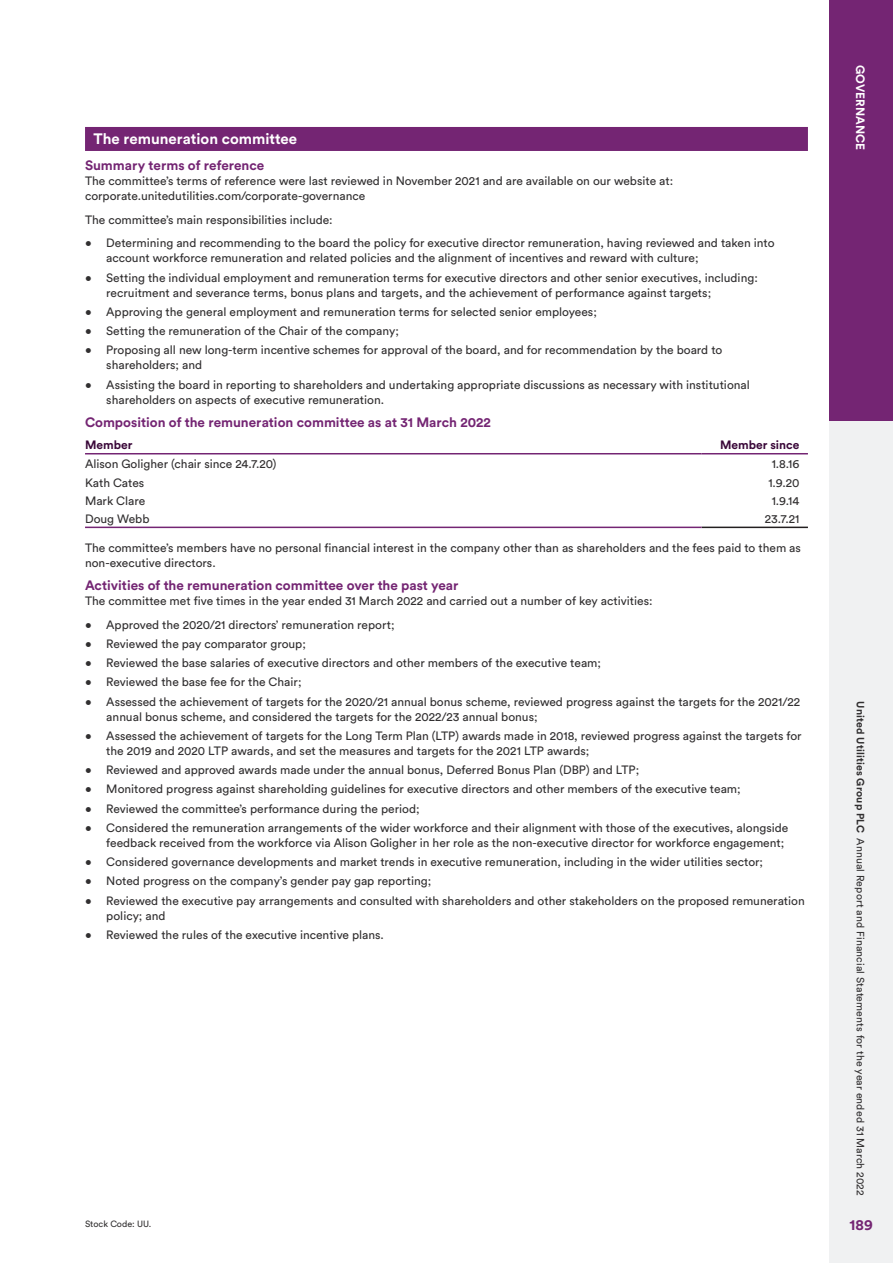
<style>
.page{position:relative;width:893px;height:1263px;background:#fff}
.page>*{position:absolute;margin:0;border:0;box-sizing:border-box;transform-origin:0 0}
.t1{font:700 15px "Circular Std";color:#fff}
.t2{font:700 15px "Circular Std";color:#742573}
.t3{font:700 13.5px "Circular Std";color:#742573}
.t4{font:12px/15px "Circular Std";color:#312f30}
.t5{font:700 12px "Circular Std";color:#390738}
.t6{font:700 12px "Circular Std";letter-spacing:.01em;color:#fff}
.t7{font:10.5px "Circular Std";letter-spacing:.015em;color:#312f30}
.t8{font:9px "Circular Std";color:#312f30}
.s1{font-weight:700}
</style>
<div class="page">
<div style="left:85px;top:127px;width:723px;height:24px;background:#742573"></div>
<hr style="left:702px;top:527px;width:106px;height:1px;background:#231f20">
<hr style="left:85px;top:527px;width:617px;height:1px;background:#742573">
<hr style="left:85px;top:453px;width:617px;height:1px;background:#742573">
<hr style="left:702px;top:453px;width:106px;height:1px;background:#742573">
<div style="left:829px;top:0;width:64px;height:1263px;background:#f0f1f2"></div>
<div style="left:829px;top:0;width:64px;height:421px;background:#742573"></div>
<p class="t1" style="left:94px;top:129px;width:205px">The remuneration committee</p>
<p class="t3" style="left:85px;top:157px;width:181px">Summary terms of reference</p>
<p class="t4" style="left:85px;top:173px;width:590px">The committee’s terms of reference were last reviewed in November 2021 and are available on our website at: corporate.unitedutilities.com/corporate-governance</p>
<p class="t4" style="left:85px;top:212px;width:249px">The committee’s main responsibilities include:</p>
<p class="t4" style="left:106px;top:235px;width:670px;text-indent:-21px">• Determining and recommending to the board the policy for executive director remuneration, having reviewed and taken into account workforce remuneration and related policies and the alignment of incentives and reward with culture;</p>
<p class="t4" style="left:106px;top:270px;width:653px;text-indent:-21px">• Setting the individual employment and remuneration terms for executive directors and other senior executives, including: recruitment and severance terms, bonus plans and targets, and the achievement of performance against targets;</p>
<p class="t4" style="left:85px;top:304px;width:513px">• Approving the general employment and remuneration terms for selected senior employees;</p>
<p class="t4" style="left:85px;top:323px;width:315px">• Setting the remuneration of the Chair of the company;</p>
<p class="t4" style="left:106px;top:342px;width:618px;text-indent:-21px">• Proposing all new long-term incentive schemes for approval of the board, and for recommendation by the board to shareholders; and</p>
<p class="t4" style="left:106px;top:377px;width:645px;text-indent:-21px">• Assisting the board in reporting to shareholders and undertaking appropriate discussions as necessary with institutional shareholders on aspects of executive remuneration.</p>
<p class="t3" style="left:85px;top:414px;width:407px">Composition of the remuneration committee as at 31 March 2022</p>
<p class="t5" style="left:85px;top:437px;width:49px">Member</p>
<p class="t5" style="left:720px;top:437px;width:81px">Member since</p>
<p class="t4" style="left:85px;top:457px;width:193px">Alison Goligher (chair since 24.7.20)</p>
<p class="t4" style="left:772px;top:457px;width:29px">1.8.16</p>
<p class="t4" style="left:85px;top:475px;width:61px">Kath Cates</p>
<p class="t4" style="left:768px;top:475px;width:33px">1.9.20</p>
<p class="t4" style="left:85px;top:493px;width:62px">Mark Clare</p>
<p class="t4" style="left:772px;top:493px;width:29px">1.9.14</p>
<p class="t4" style="left:85px;top:511px;width:66px">Doug Webb</p>
<p class="t4" style="left:765px;top:511px;width:36px">23.7.21</p>
<p class="t4" style="left:85px;top:540px;width:717px">The committee’s members have no personal financial interest in the company other than as shareholders and the fees paid to them as non-executive directors.</p>
<p class="t3" style="left:85px;top:577px;width:375px">Activities of the remuneration committee over the past year</p>
<p class="t4" style="left:85px;top:593px;width:569px">The committee met five times in the year ended 31 March 2022 and carried out a number of key activities:</p>
<p class="t4" style="left:85px;top:617px;width:311px">• Approved the 2020/21 directors’ remuneration report;</p>
<p class="t4" style="left:85px;top:636px;width:222px">• Reviewed the pay comparator group;</p>
<p class="t4" style="left:85px;top:655px;width:518px">• Reviewed the base salaries of executive directors and other members of the executive team;</p>
<p class="t4" style="left:85px;top:674px;width:218px">• Reviewed the base fee for the Chair;</p>
<p class="t4" style="left:106px;top:694px;width:695px;text-indent:-21px">• Assessed the achievement of targets for the 2020/21 annual bonus scheme, reviewed progress against the targets for the 2021/22 annual bonus scheme, and considered the targets for the 2022/23 annual bonus;</p>
<p class="t4" style="left:106px;top:728px;width:697px;text-indent:-21px">• Assessed the achievement of targets for the Long Term Plan (LTP) awards made in 2018, reviewed progress against the targets for the 2019 and 2020 LTP awards, and set the measures and targets for the 2021 LTP awards;</p>
<p class="t4" style="left:85px;top:762px;width:556px">• Reviewed and approved awards made under the annual bonus, Deferred Bonus Plan (DBP) and LTP;</p>
<p class="t4" style="left:85px;top:781px;width:657px">• Monitored progress against shareholding guidelines for executive directors and other members of the executive team;</p>
<p class="t4" style="left:85px;top:801px;width:336px">• Reviewed the committee’s performance during the period;</p>
<p class="t4" style="left:106px;top:820px;width:684px;text-indent:-21px">• Considered the remuneration arrangements of the wider workforce and their alignment with those of the executives, alongside feedback received from the workforce via Alison Goligher in her role as the non-executive director for workforce engagement;</p>
<p class="t4" style="left:85px;top:854px;width:680px">• Considered governance developments and market trends in executive remuneration, including in the wider utilities sector;</p>
<p class="t4" style="left:85px;top:873px;width:348px">• Noted progress on the company’s gender pay gap reporting;</p>
<p class="t4" style="left:106px;top:893px;width:700px;text-indent:-21px">• Reviewed the executive pay arrangements and consulted with shareholders and other stakeholders on the proposed remuneration policy; and</p>
<p class="t4" style="left:85px;top:927px;width:300px">• Reviewed the rules of the executive incentive plans.</p>
<p class="t6" style="left:868px;top:65px;width:87px;rotate:90deg">GOVERNANCE</p>
<p class="t7" style="left:867px;top:701px;width:496px;rotate:90deg"><span class="s1">United Utilities Group PLC</span> Annual Report and Financial Statements for the year ended 31 March 2022</p>
<p class="t8" style="left:85px;top:1219px;width:68px">Stock Code: UU.</p>
<p class="t2" style="left:849px;top:1215px;width:25px">189</p>
</div>
